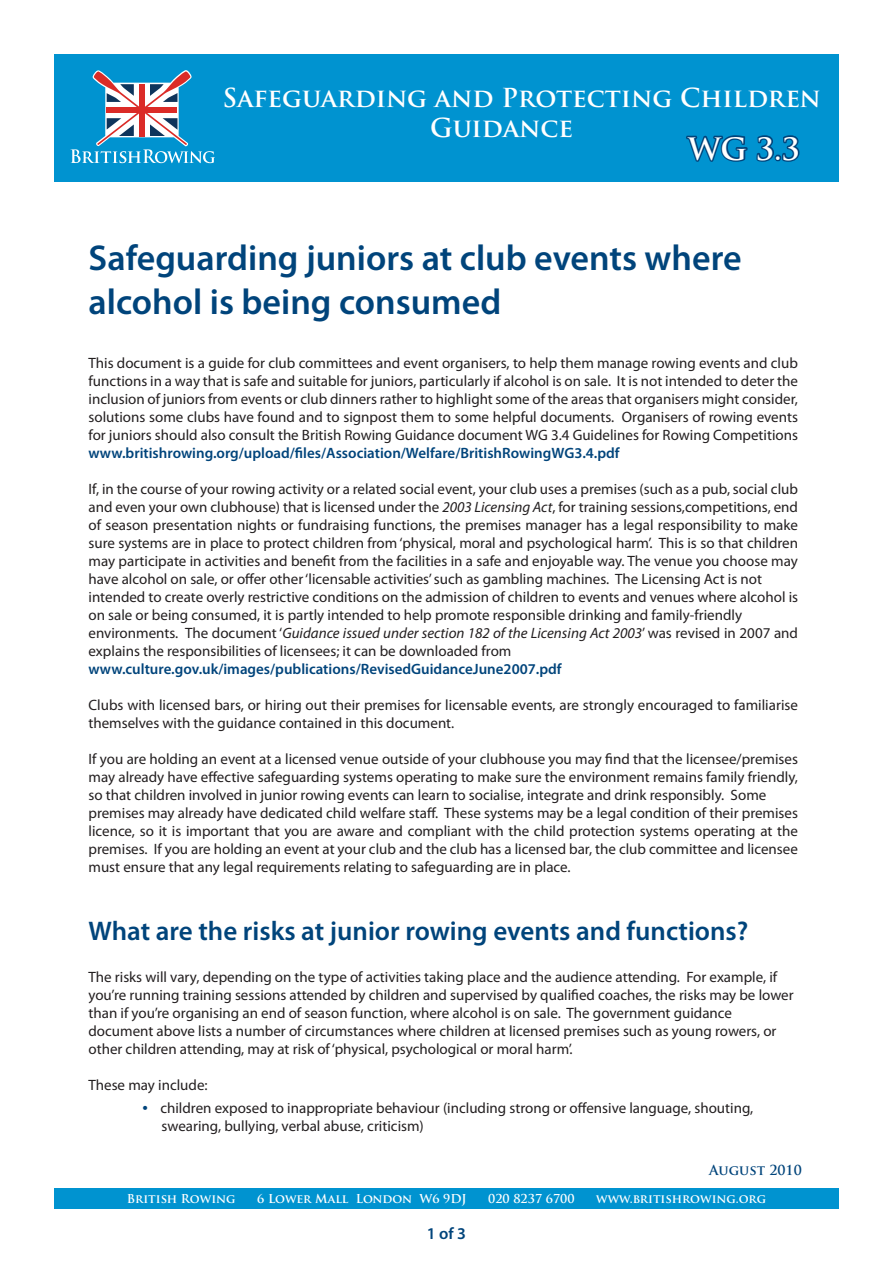
<style>
.page{position:relative;width:893px;height:1263px;background:#fff}
.page>*{position:absolute;margin:0;border:0;box-sizing:border-box;transform-origin:0 0}
.t1{font:600 36px "Myriad Pro";color:#00447b}
.t2{font:700 30px "Trajan Pro";color:#fff}
.t3{font:600 27px "Myriad Pro";color:#00447b}
.t4{font:700 25.5px "Trajan Pro";color:#fff}
.t5{font:600 16.5px "Myriad Pro";color:#00447b}
.t6{font:15px/18px "Myriad Pro";color:#231f20}
.t7{font:600 15px "Myriad Pro";color:#00447b}
.t8{font:700 13.5px "Trajan Pro";color:#00447b}
.t9{font:700 12px "Trajan Pro";color:#fff}
.s1{font-weight:600;color:#00447b}
.s2{font-style:italic}
.s3{font-size:19.5px;color:#00447b}
</style>
<div class="page">
<div style="left:54px;top:54px;width:785px;height:128px;background:#0093d0"></div>
<svg style="left:686px;top:135px;width:62px;height:27px"></svg>
<svg style="left:756px;top:135px;width:44px;height:27px"></svg>
<svg style="left:70px;top:70px;width:145px;height:93px"></svg>
<div style="left:54px;top:1188px;width:785px;height:21px;background:#0093d0"></div>
<p class="t4" style="left:223px;top:82px;width:600px">Safeguarding and Protecting Children</p>
<p class="t4" style="left:430px;top:112px;width:145px">Guidance</p>
<p class="t2" style="left:688px;top:130px;width:113px">WG 3.3</p>
<p class="t1" style="left:88px;top:235px;width:655px">Safeguarding juniors at club events where</p>
<p class="t1" style="left:88px;top:279px;width:414px">alcohol is being consumed</p>
<p class="t6" style="left:88px;top:353px;width:711px;text-align:justify">This document is a guide for club committees and event organisers, to help them manage rowing events and club functions in a way that is safe and suitable for juniors, particularly if alcohol is on sale. It is not intended to deter the inclusion of juniors from events or club dinners rather to highlight some of the areas that organisers might consider, solutions some clubs have found and to signpost them to some helpful documents. Organisers of rowing events for juniors should also consult the British Rowing Guidance document WG 3.4 Guidelines for Rowing Competitions <span class="s1">www.britishrowing.org/upload/files/Association/Welfare/BritishRowingWG3.4.pdf</span></p>
<p class="t6" style="left:88px;top:479px;width:711px;text-align:justify">If, in the course of your rowing activity or a related social event, your club uses a premises (such as a pub, social club and even your own clubhouse) that is licensed under the <span class="s2">2003 Licensing Act</span>, for training sessions,competitions, end of season presentation nights or fundraising functions, the premises manager has a legal responsibility to make sure systems are in place to protect children from ‘physical, moral and psychological harm’. This is so that children may participate in activities and benefit from the facilities in a safe and enjoyable way. The venue you choose may have alcohol on sale, or offer other ‘licensable activities’ such as gambling machines. The Licensing Act is not</p>
<p class="t6" style="left:88px;top:587px;width:711px">intended to create overly restrictive conditions on the admission of children to events and venues where alcohol is on sale or being consumed, it is partly intended to help promote responsible drinking and family-friendly</p>
<p class="t6" style="left:88px;top:623px;width:711px">environments. The document ‘<span class="s2">Guidance issued under section 182 of the Licensing Act 2003</span>’ was revised in 2007 and explains the responsibilities of licensees; it can be downloaded from</p>
<p class="t7" style="left:88px;top:659px;width:475px">www.culture.gov.uk/images/publications/RevisedGuidanceJune2007.pdf</p>
<p class="t6" style="left:88px;top:695px;width:711px">Clubs with licensed bars, or hiring out their premises for licensable events, are strongly encouraged to familiarise themselves with the guidance contained in this document.</p>
<p class="t6" style="left:88px;top:749px;width:711px;text-align:justify">If you are holding an event at a licensed venue outside of your clubhouse you may find that the licensee/premises may already have effective safeguarding systems operating to make sure the environment remains family friendly, so that children involved in junior rowing events can learn to socialise, integrate and drink responsibly. Some</p>
<p class="t6" style="left:88px;top:803px;width:711px;text-align:justify">premises may already have dedicated child welfare staff. These systems may be a legal condition of their premises licence, so it is important that you are aware and compliant with the child protection systems operating at the premises. If you are holding an event at your club and the club has a licensed bar, the club committee and licensee must ensure that any legal requirements relating to safeguarding are in place.</p>
<p class="t3" style="left:88px;top:914px;width:661px">What are the risks at junior rowing events and functions?</p>
<p class="t6" style="left:88px;top:967px;width:707px">The risks will vary, depending on the type of activities taking place and the audience attending. For example, if you’re running training sessions attended by children and supervised by qualified coaches, the risks may be lower than if you’re organising an end of season function, where alcohol is on sale. The government guidance</p>
<p class="t6" style="left:88px;top:1021px;width:689px">document above lists a number of circumstances where children at licensed premises such as young rowers, or other children attending, may at risk of ‘physical, psychological or moral harm’.</p>
<p class="t6" style="left:88px;top:1075px;width:121px">These may include:</p>
<p class="t6" style="left:142px;top:1099px;width:612px"><span class="s3">•</span> children exposed to inappropriate behaviour (including strong or offensive language, shouting,</p>
<p class="t6" style="left:162px;top:1117px;width:264px">swearing, bullying, verbal abuse, criticism)</p>
<p class="t8" style="left:709px;top:1161px;width:94px">August 2010</p>
<p class="t9" style="left:127px;top:1191px;width:110px">British Rowing</p>
<p class="t9" style="left:257px;top:1191px;width:211px">6 Lower Mall London W6 9DJ</p>
<p class="t9" style="left:488px;top:1191px;width:88px">020 8237 6700</p>
<p class="t9" style="left:596px;top:1191px;width:171px">www.britishrowing.org</p>
<p class="t5" style="left:427px;top:1222px;width:41px">1 of 3</p>
</div>
